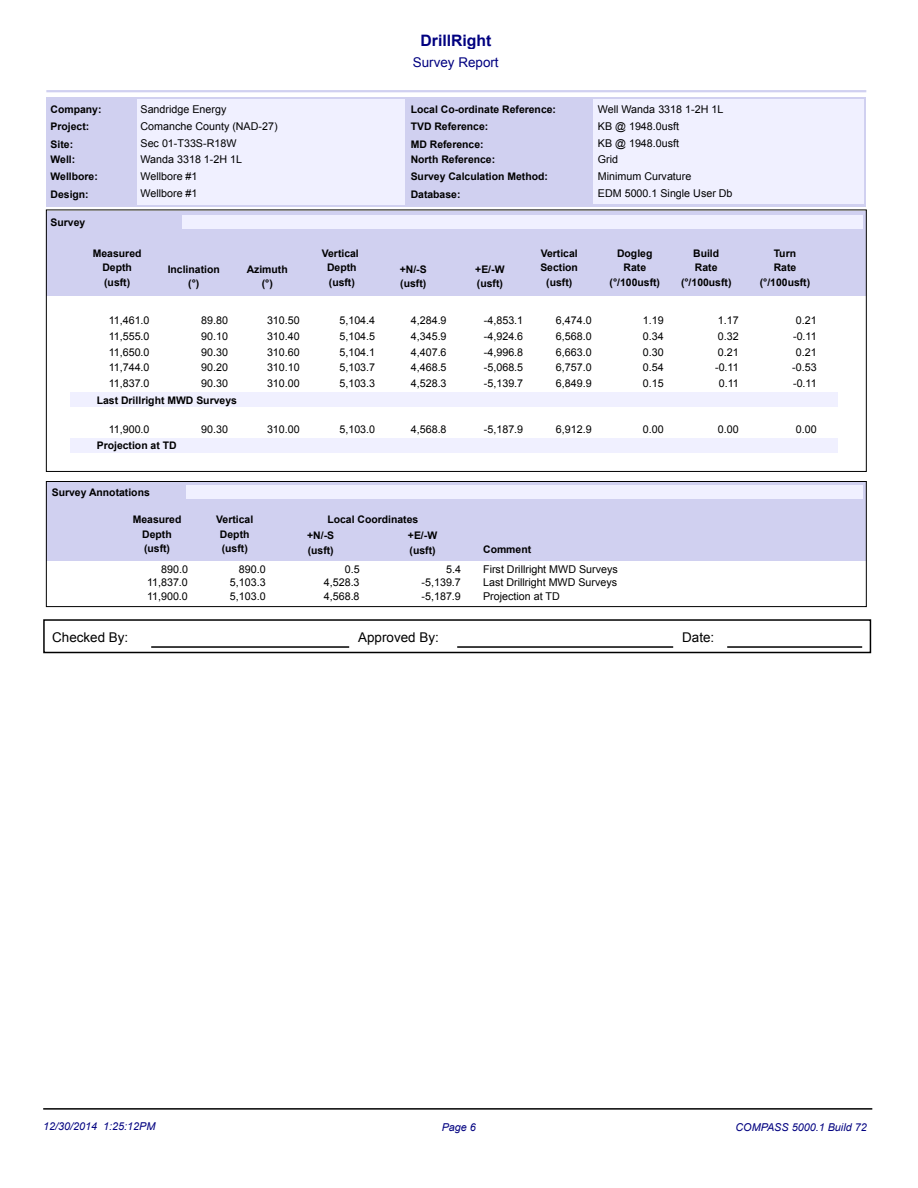
<style>
.page{position:relative;width:918px;height:1188px;background:#fff}
.page>*{position:absolute;margin:0;border:0;box-sizing:border-box;transform-origin:0 0}
.t1{font:700 15.75px "Arial";color:#000080}
.t2{font:13.35px "Arial";color:#000}
.t3{font:13.35px "Arial";color:#000080}
.t4{font:10.8px "Arial";color:#000}
.t5{font:italic 10.8px "Arial";color:#000080}
.t6{font:700 10.35px/14.4px "Arial";color:#000;text-align:center}
</style>
<div class="page">
<div style="left:43px;top:619px;width:828px;height:34px;border:2px solid #000"></div>
<hr style="left:151px;top:646px;width:198px;height:2px;background:#000">
<hr style="left:457px;top:646px;width:216px;height:2px;background:#000">
<hr style="left:727px;top:646px;width:135px;height:2px;background:#000">
<hr style="left:43px;top:1108px;width:829px;height:2px;background:#000">
<div style="left:46px;top:97px;width:820px;height:110px;background:#d0d0f0"></div>
<div style="left:138px;top:99px;width:267px;height:105px;background:#f0f0ff"></div>
<div style="left:593px;top:99px;width:271px;height:105px;background:#f0f0ff"></div>
<hr style="left:46px;top:90px;width:820px;height:2px;background:#d0d0f0">
<div style="left:46px;top:211px;width:820px;height:85px;background:#d0d0f0"></div>
<div style="left:182px;top:215px;width:680px;height:13px;background:#f0f0ff"></div>
<div style="left:70px;top:393px;width:768px;height:14px;background:#f0f0ff"></div>
<div style="left:70px;top:438px;width:768px;height:14px;background:#f0f0ff"></div>
<div style="left:46px;top:482px;width:820px;height:79px;background:#d0d0f0"></div>
<div style="left:186px;top:486px;width:676px;height:13px;background:#f0f0ff"></div>
<div style="left:46px;top:482px;width:820px;height:125px;border:1px solid #000"></div>
<h1 class="t1" style="left:421px;top:32px;width:72px">DrillRight</h1>
<p class="t3" style="left:413px;top:55px;width:87px">Survey Report</p>
<p class="t6" style="left:51px;top:102px;width:52px">Company:</p>
<p class="t4" style="left:141px;top:103px;width:87px">Sandridge Energy</p>
<p class="t6" style="left:411px;top:102px;width:147px">Local Co-ordinate Reference:</p>
<p class="t4" style="left:598px;top:103px;width:127px">Well Wanda 3318 1-2H 1L</p>
<p class="t6" style="left:51px;top:120px;width:40px">Project:</p>
<p class="t4" style="left:141px;top:120px;width:139px">Comanche County (NAD-27)</p>
<p class="t6" style="left:411px;top:120px;width:79px">TVD Reference:</p>
<p class="t4" style="left:598px;top:120px;width:83px">KB @ 1948.0usft</p>
<p class="t6" style="left:51px;top:137px;width:24px">Site:</p>
<p class="t4" style="left:141px;top:138px;width:97px">Sec 01-T33S-R18W</p>
<p class="t6" style="left:411px;top:137px;width:74px">MD Reference:</p>
<p class="t4" style="left:598px;top:138px;width:83px">KB @ 1948.0usft</p>
<p class="t6" style="left:51px;top:152px;width:26px">Well:</p>
<p class="t4" style="left:141px;top:153px;width:103px">Wanda 3318 1-2H 1L</p>
<p class="t6" style="left:411px;top:152px;width:86px">North Reference:</p>
<p class="t4" style="left:598px;top:153px;width:22px">Grid</p>
<p class="t6" style="left:51px;top:170px;width:49px">Wellbore:</p>
<p class="t4" style="left:141px;top:170px;width:58px">Wellbore #1</p>
<p class="t6" style="left:411px;top:170px;width:139px">Survey Calculation Method:</p>
<p class="t4" style="left:598px;top:170px;width:95px">Minimum Curvature</p>
<p class="t6" style="left:51px;top:187px;width:40px">Design:</p>
<p class="t4" style="left:141px;top:187px;width:58px">Wellbore #1</p>
<p class="t6" style="left:411px;top:187px;width:51px">Database:</p>
<p class="t4" style="left:598px;top:187px;width:136px">EDM 5000.1 Single User Db</p>
<p class="t6" style="left:51px;top:215px;width:36px">Survey</p>
<p class="t6" style="left:93px;top:246px;width:50px">Measured<br>Depth (usft)</p>
<p class="t6" style="left:322px;top:246px;width:39px">Vertical<br>Depth (usft)</p>
<p class="t6" style="left:168px;top:262px;width:54px">Inclination (°)</p>
<p class="t6" style="left:247px;top:262px;width:43px">Azimuth (°)</p>
<p class="t6" style="left:475px;top:262px;width:31px;text-align:left">+E/-W (usft)</p>
<p class="t6" style="left:400px;top:262px;width:28px;text-align:left">+N/-S (usft)</p>
<p class="t6" style="left:540px;top:246px;width:39px">Vertical<br>Section (usft)</p>
<p class="t6" style="left:610px;top:246px;width:52px">Dogleg<br>Rate (°/100usft)</p>
<p class="t6" style="left:681px;top:246px;width:52px">Build<br>Rate (°/100usft)</p>
<p class="t6" style="left:760px;top:246px;width:52px">Turn<br>Rate (°/100usft)</p>
<p class="t4" style="left:109px;top:314px;width:42px">11,461.0</p>
<p class="t4" style="left:201px;top:314px;width:28px">89.80</p>
<p class="t4" style="left:267px;top:314px;width:34px">310.50</p>
<p class="t4" style="left:339px;top:314px;width:37px">5,104.4</p>
<p class="t4" style="left:411px;top:314px;width:37px">4,284.9</p>
<p class="t4" style="left:484px;top:314px;width:41px">-4,853.1</p>
<p class="t4" style="left:556px;top:314px;width:37px">6,474.0</p>
<p class="t4" style="left:643px;top:314px;width:22px">1.19</p>
<p class="t4" style="left:718px;top:314px;width:22px">1.17</p>
<p class="t4" style="left:796px;top:314px;width:22px">0.21</p>
<p class="t4" style="left:109px;top:330px;width:42px">11,555.0</p>
<p class="t4" style="left:201px;top:330px;width:28px">90.10</p>
<p class="t4" style="left:267px;top:330px;width:34px">310.40</p>
<p class="t4" style="left:339px;top:330px;width:37px">5,104.5</p>
<p class="t4" style="left:411px;top:330px;width:37px">4,345.9</p>
<p class="t4" style="left:484px;top:330px;width:41px">-4,924.6</p>
<p class="t4" style="left:556px;top:330px;width:37px">6,568.0</p>
<p class="t4" style="left:643px;top:330px;width:22px">0.34</p>
<p class="t4" style="left:718px;top:330px;width:22px">0.32</p>
<p class="t4" style="left:793px;top:330px;width:25px">-0.11</p>
<p class="t4" style="left:109px;top:346px;width:42px">11,650.0</p>
<p class="t4" style="left:201px;top:346px;width:28px">90.30</p>
<p class="t4" style="left:267px;top:346px;width:34px">310.60</p>
<p class="t4" style="left:339px;top:346px;width:37px">5,104.1</p>
<p class="t4" style="left:411px;top:346px;width:37px">4,407.6</p>
<p class="t4" style="left:484px;top:346px;width:41px">-4,996.8</p>
<p class="t4" style="left:556px;top:346px;width:37px">6,663.0</p>
<p class="t4" style="left:643px;top:346px;width:22px">0.30</p>
<p class="t4" style="left:718px;top:346px;width:22px">0.21</p>
<p class="t4" style="left:796px;top:346px;width:22px">0.21</p>
<p class="t4" style="left:109px;top:361px;width:42px">11,744.0</p>
<p class="t4" style="left:201px;top:361px;width:28px">90.20</p>
<p class="t4" style="left:267px;top:361px;width:34px">310.10</p>
<p class="t4" style="left:339px;top:361px;width:37px">5,103.7</p>
<p class="t4" style="left:411px;top:361px;width:37px">4,468.5</p>
<p class="t4" style="left:484px;top:361px;width:41px">-5,068.5</p>
<p class="t4" style="left:556px;top:361px;width:37px">6,757.0</p>
<p class="t4" style="left:643px;top:361px;width:22px">0.54</p>
<p class="t4" style="left:715px;top:361px;width:25px">-0.11</p>
<p class="t4" style="left:792px;top:361px;width:26px">-0.53</p>
<p class="t4" style="left:109px;top:377px;width:42px">11,837.0</p>
<p class="t4" style="left:201px;top:377px;width:28px">90.30</p>
<p class="t4" style="left:267px;top:377px;width:34px">310.00</p>
<p class="t4" style="left:339px;top:377px;width:37px">5,103.3</p>
<p class="t4" style="left:411px;top:377px;width:37px">4,528.3</p>
<p class="t4" style="left:484px;top:377px;width:41px">-5,139.7</p>
<p class="t4" style="left:556px;top:377px;width:37px">6,849.9</p>
<p class="t4" style="left:643px;top:377px;width:22px">0.15</p>
<p class="t4" style="left:719px;top:377px;width:22px">0.11</p>
<p class="t4" style="left:793px;top:377px;width:25px">-0.11</p>
<p class="t6" style="left:97px;top:393px;width:142px">Last Drillright MWD Surveys</p>
<p class="t4" style="left:109px;top:423px;width:42px">11,900.0</p>
<p class="t4" style="left:201px;top:423px;width:28px">90.30</p>
<p class="t4" style="left:267px;top:423px;width:34px">310.00</p>
<p class="t4" style="left:339px;top:423px;width:37px">5,103.0</p>
<p class="t4" style="left:411px;top:423px;width:37px">4,568.8</p>
<p class="t4" style="left:484px;top:423px;width:41px">-5,187.9</p>
<p class="t4" style="left:556px;top:423px;width:37px">6,912.9</p>
<p class="t4" style="left:643px;top:423px;width:22px">0.00</p>
<p class="t4" style="left:718px;top:423px;width:22px">0.00</p>
<p class="t4" style="left:796px;top:423px;width:22px">0.00</p>
<p class="t6" style="left:97px;top:439px;width:81px">Projection at TD</p>
<p class="t6" style="left:52px;top:485px;width:100px">Survey Annotations</p>
<p class="t6" style="left:133px;top:512px;width:50px">Measured<br>Depth (usft)</p>
<p class="t6" style="left:216px;top:512px;width:39px">Vertical<br>Depth (usft)</p>
<p class="t6" style="left:327px;top:512px;width:92px">Local Coordinates</p>
<p class="t6" style="left:307px;top:529px;width:28px;text-align:left">+N/-S (usft)</p>
<p class="t6" style="left:408px;top:529px;width:31px;text-align:left">+E/-W (usft)</p>
<p class="t6" style="left:483px;top:542px;width:50px">Comment</p>
<p class="t4" style="left:161px;top:563px;width:28px">890.0</p>
<p class="t4" style="left:239px;top:563px;width:28px">890.0</p>
<p class="t4" style="left:345px;top:563px;width:16px">0.5</p>
<p class="t4" style="left:446px;top:563px;width:16px">5.4</p>
<p class="t4" style="left:483px;top:563px;width:136px">First Drillright MWD Surveys</p>
<p class="t4" style="left:147px;top:576px;width:42px">11,837.0</p>
<p class="t4" style="left:230px;top:576px;width:37px">5,103.3</p>
<p class="t4" style="left:324px;top:576px;width:37px">4,528.3</p>
<p class="t4" style="left:422px;top:576px;width:41px">-5,139.7</p>
<p class="t4" style="left:483px;top:576px;width:136px">Last Drillright MWD Surveys</p>
<p class="t4" style="left:147px;top:590px;width:42px">11,900.0</p>
<p class="t4" style="left:230px;top:590px;width:37px">5,103.0</p>
<p class="t4" style="left:324px;top:590px;width:37px">4,568.8</p>
<p class="t4" style="left:422px;top:590px;width:41px">-5,187.9</p>
<p class="t4" style="left:483px;top:590px;width:78px">Projection at TD</p>
<p class="t2" style="left:52px;top:630px;width:78px">Checked By:</p>
<p class="t2" style="left:358px;top:630px;width:82px">Approved By:</p>
<p class="t2" style="left:682px;top:630px;width:34px">Date:</p>
<p class="t5" style="left:43px;top:1120px;width:114px">12/30/2014 1:25:12PM</p>
<p class="t5" style="left:442px;top:1121px;width:36px">Page 6</p>
<p class="t5" style="left:736px;top:1121px;width:133px">COMPASS 5000.1 Build 72</p>
</div>
